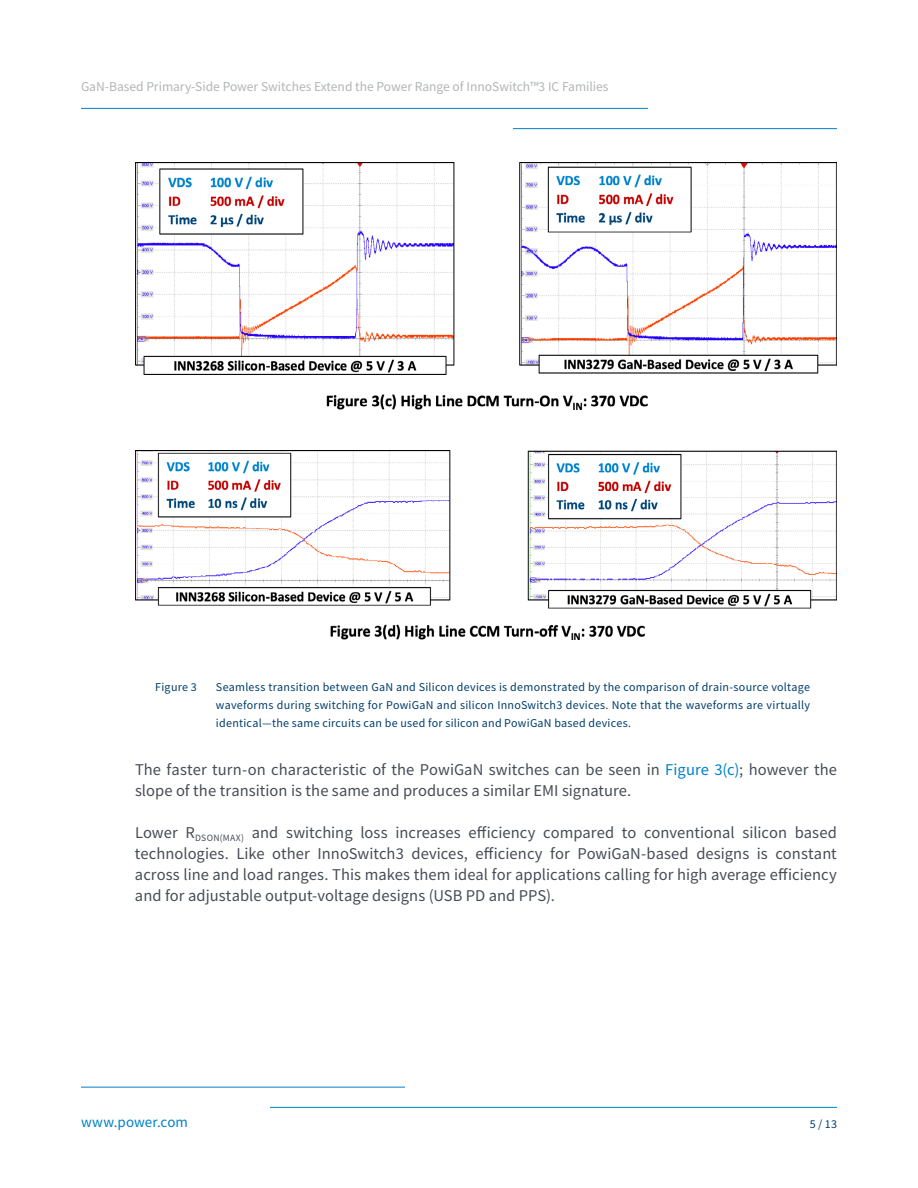
<style>
.page{position:relative;width:918px;height:1188px;background:#fff}
.page>*{position:absolute;margin:0;border:0;box-sizing:border-box;transform-origin:0 0}
.t1{font:16.5px/21px "Source Sans Pro";letter-spacing:.005em;color:#474c55}
.t2{font:15px "Source Sans Pro";letter-spacing:.005em;color:#0081c9}
.t3{font:13.5px "Source Sans Pro";color:#b2b5b6}
.t4{font:12px/18px "Source Sans Pro";letter-spacing:.02em;color:#003e6a;text-align:justify}
.s1{color:#0081c9}
</style>
<div class="page">
<hr style="left:270px;top:1107px;width:567px;height:1px;background:#0081c9">
<hr style="left:81px;top:1087px;width:324px;height:1px;background:#0081c9">
<hr style="left:513px;top:128px;width:324px;height:1px;background:#0081c9">
<hr style="left:81px;top:108px;width:567px;height:1px;background:#0081c9">
<img style="left:135px;top:163px;width:702px;height:247px">
<img style="left:135px;top:451px;width:702px;height:188px">
<p class="t3" style="left:81px;top:78px;width:529px">GaN-Based Primary-Side Power Switches Extend the Power Range of InnoSwitch™3 IC Families</p>
<p class="t4" style="left:155px;top:678px;width:43px">Figure 3</p>
<p class="t4" style="left:216px;top:678px;width:596px">Seamless transition between GaN and Silicon devices is demonstrated by the comparison of drain-source voltage waveforms during switching for PowiGaN and silicon InnoSwitch3 devices. Note that the waveforms are virtually identical—the same circuits can be used for silicon and PowiGaN based devices.</p>
<p class="t1" style="left:135px;top:759px;width:703px">The faster turn-on characteristic of the PowiGaN switches can be seen in <span class="s1">Figure 3(c)</span>; however the slope of the transition is the same and produces a similar EMI signature.</p>
<p class="t1" style="left:135px;top:821px;width:703px;text-align:justify">Lower R<sub>DSON(MAX)</sub> and switching loss increases efficiency compared to conventional silicon based technologies. Like other InnoSwitch3 devices, efficiency for PowiGaN-based designs is constant across line and load ranges. This makes them ideal for applications calling for high average efficiency and for adjustable output-voltage designs (USB PD and PPS).</p>
<p class="t2" style="left:81px;top:1113px;width:108px">www.power.com</p>
<p class="t4" style="left:810px;top:1115px;width:29px">5 / 13</p>
</div>
